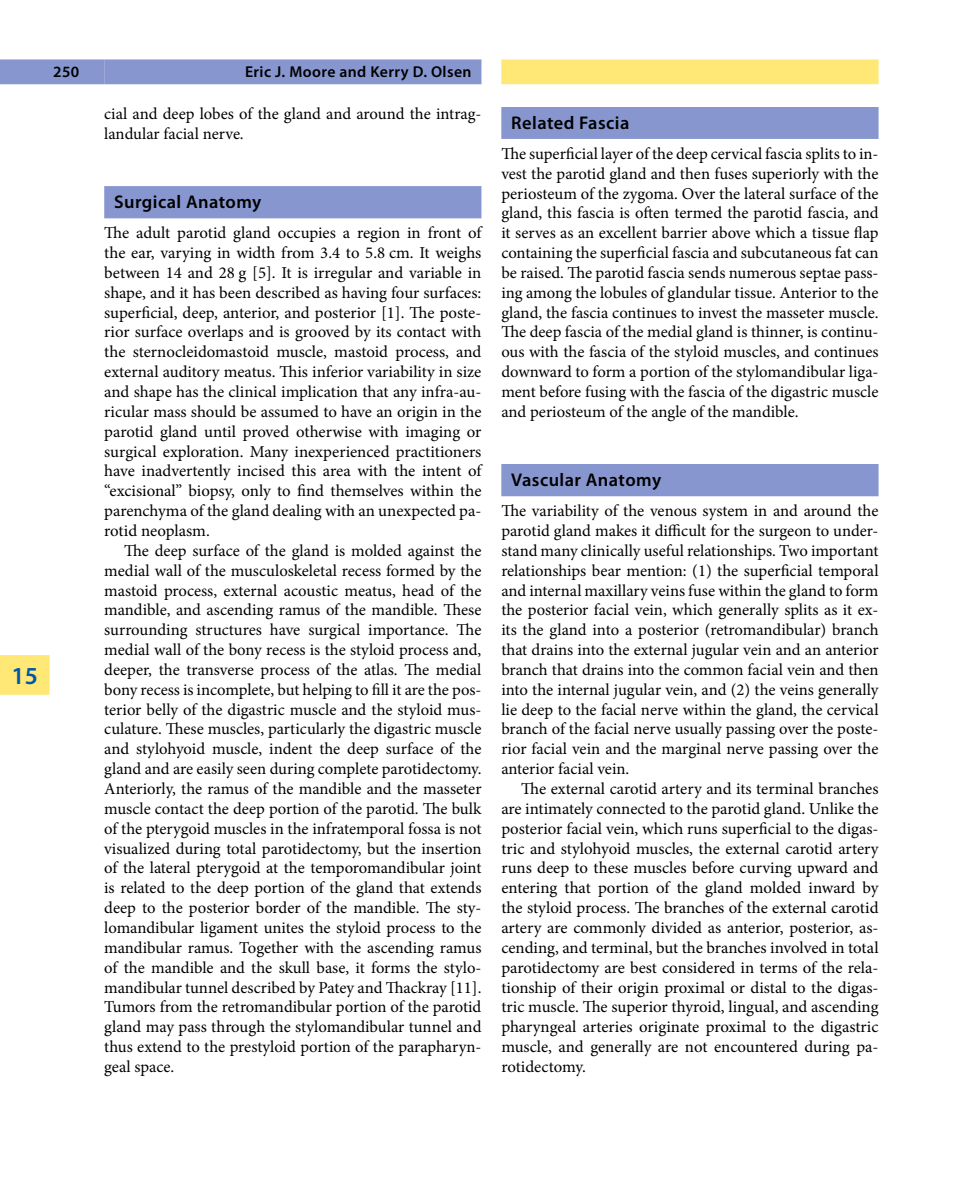
<style>
.page{position:relative;width:958px;height:1201px;background:#fff}
.page>*{position:absolute;margin:0;border:0;box-sizing:border-box;transform-origin:0 0}
.t1{font:600 24.5px "Myriad Pro";color:#0057aa}
.t2{font:600 18.38px "Myriad Pro";letter-spacing:.025em;color:#000}
.t3{font:16.62px/19.8px "Minion Pro";color:#000;text-align:justify}
.t4{font:600 15.75px "Myriad Pro";letter-spacing:.025em;color:#000}
</style>
<div class="page">
<div style="left:104px;top:186px;width:377px;height:32px;background:#8796cf"></div>
<div style="left:501px;top:107px;width:377px;height:32px;background:#8796cf"></div>
<div style="left:501px;top:464px;width:377px;height:32px;background:#8796cf"></div>
<div style="left:0;top:59px;width:104px;height:25px;background:#8796cf"></div>
<div style="left:501px;top:59px;width:377px;height:25px;background:#ffe875"></div>
<div style="left:104px;top:59px;width:377px;height:25px;background:#8796cf"></div>
<div style="left:0;top:655px;width:50px;height:39px;background:#ffe875"></div>
<p class="t4" style="left:53px;top:61px;width:28px">250</p>
<p class="t4" style="left:245px;top:61px;width:228px">Eric J. Moore and Kerry D. Olsen</p>
<p class="t3" style="left:104px;top:104px;width:379px">cial and deep lobes of the gland and around the intrag&shy;landular facial nerve.</p>
<h1 class="t1" style="left:12px;top:660px;width:28px">15</h1>
<p class="t2" style="left:114px;top:190px;width:149px">Surgical Anatomy</p>
<p class="t3" style="left:104px;top:223px;width:379px">The adult parotid gland occupies a region in front of the ear, varying in width from 3.4 to 5.8 cm. It weighs between 14 and 28 g [5]. It is irregular and variable in shape, and it has been described as having four surfaces: superficial, deep, anterior, and posterior [1]. The poste&shy;rior surface overlaps and is grooved by its contact with the sternocleidomastoid muscle, mastoid process, and external auditory meatus. This inferior variability in size and shape has the clinical implication that any infra-au&shy;ricular mass should be assumed to have an origin in the parotid gland until proved otherwise with imaging or surgical exploration. Many inexperienced practitioners have inadvertently incised this area with the intent of “excisional” biopsy, only to find themselves within the parenchyma of the gland dealing with an unexpected pa&shy;rotid neoplasm.</p>
<p class="t3" style="left:104px;top:540px;width:379px;text-indent:20px">The deep surface of the gland is molded against the medial wall of the musculoskeletal recess formed by the mastoid process, external acoustic meatus, head of the mandible, and ascending ramus of the mandible. These surrounding structures have surgical importance. The medial wall of the bony recess is the styloid process and, deeper, the transverse process of the atlas. The medial bony recess is incomplete, but helping to fill it are the pos&shy;terior belly of the digastric muscle and the styloid mus&shy;culature. These muscles, particularly the digastric muscle and stylohyoid muscle, indent the deep surface of the gland and are easily seen during complete parotidectomy.<br>Anteriorly, the ramus of the mandible and the masseter muscle contact the deep portion of the parotid. The bulk of the pterygoid muscles in the infratemporal fossa is not visualized during total parotidectomy, but the insertion of the lateral pterygoid at the temporomandibular joint is related to the deep portion of the gland that extends deep to the posterior border of the mandible. The sty&shy;lomandibular ligament unites the styloid process to the mandibular ramus. Together with the ascending ramus of the mandible and the skull base, it forms the stylo&shy;mandibular tunnel described by Patey and Thackray [11].<br>Tumors from the retromandibular portion of the parotid gland may pass through the stylomandibular tunnel and thus extend to the prestyloid portion of the parapharyn&shy;geal space.</p>
<p class="t2" style="left:511px;top:111px;width:120px">Related Fascia</p>
<p class="t3" style="left:501px;top:144px;width:379px">The superficial layer of the deep cervical fascia splits to in&shy;vest the parotid gland and then fuses superiorly with the periosteum of the zygoma. Over the lateral surface of the gland, this fascia is often termed the parotid fascia, and it serves as an excellent barrier above which a tissue flap containing the superficial fascia and subcutaneous fat can be raised. The parotid fascia sends numerous septae pass&shy;ing among the lobules of glandular tissue. Anterior to the gland, the fascia continues to invest the masseter muscle.<br>The deep fascia of the medial gland is thinner, is continu&shy;ous with the fascia of the styloid muscles, and continues downward to form a portion of the stylomandibular liga&shy;ment before fusing with the fascia of the digastric muscle and periosteum of the angle of the mandible.</p>
<p class="t2" style="left:511px;top:468px;width:151px">Vascular Anatomy</p>
<p class="t3" style="left:501px;top:501px;width:379px">The variability of the venous system in and around the parotid gland makes it difficult for the surgeon to under&shy;stand many clinically useful relationships. Two important relationships bear mention: (1) the superficial temporal and internal maxillary veins fuse within the gland to form the posterior facial vein, which generally splits as it ex&shy;its the gland into a posterior (retromandibular) branch that drains into the external jugular vein and an anterior branch that drains into the common facial vein and then into the internal jugular vein, and (2) the veins generally lie deep to the facial nerve within the gland, the cervical branch of the facial nerve usually passing over the poste&shy;rior facial vein and the marginal nerve passing over the anterior facial vein.</p>
<p class="t3" style="left:501px;top:779px;width:379px;text-indent:20px">The external carotid artery and its terminal branches are intimately connected to the parotid gland. Unlike the posterior facial vein, which runs superficial to the digas&shy;tric and stylohyoid muscles, the external carotid artery runs deep to these muscles before curving upward and entering that portion of the gland molded inward by the styloid process. The branches of the external carotid artery are commonly divided as anterior, posterior, as&shy;cending, and terminal, but the branches involved in total parotidectomy are best considered in terms of the rela&shy;tionship of their origin proximal or distal to the digas&shy;tric muscle. The superior thyroid, lingual, and ascending pharyngeal arteries originate proximal to the digastric muscle, and generally are not encountered during pa&shy;rotidectomy.</p>
</div>
